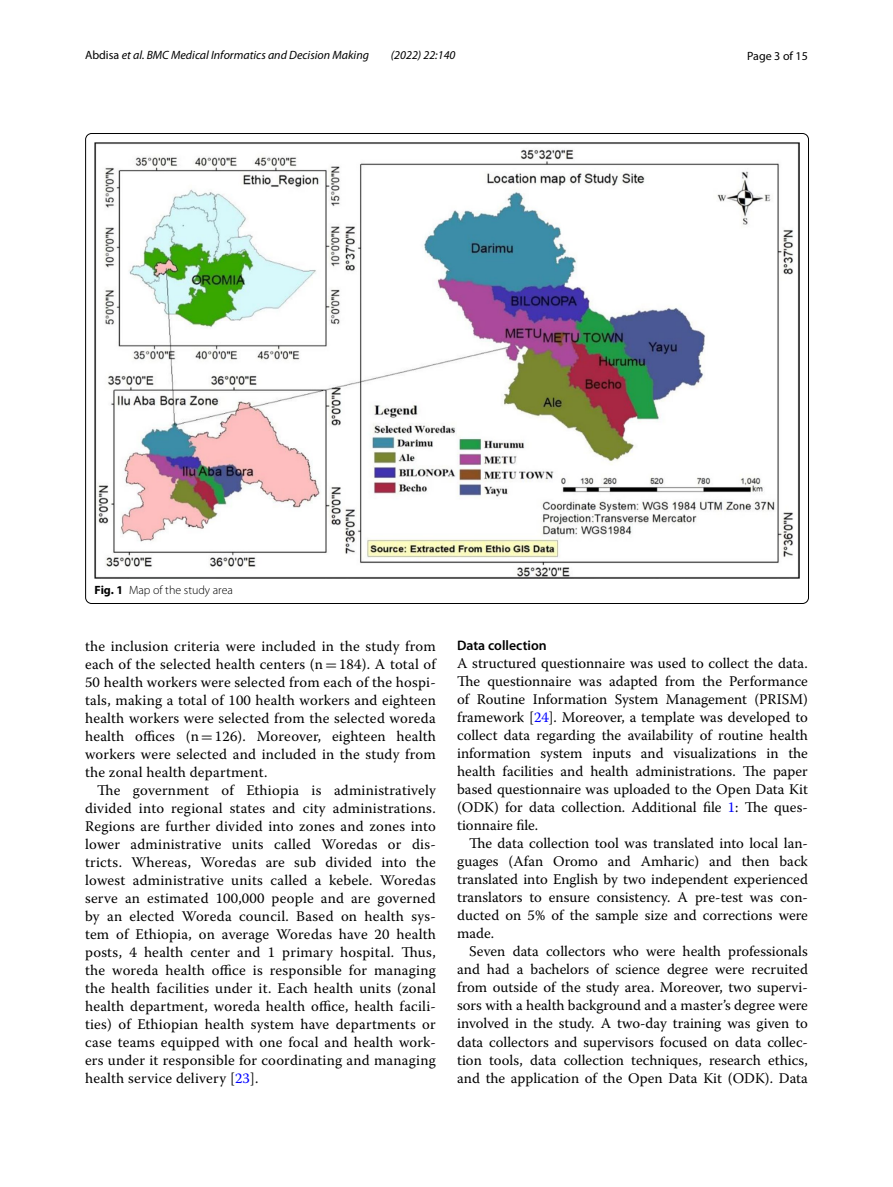
<style>
.page{position:relative;width:893px;height:1187px;background:#fff}
.page>*{position:absolute;margin:0;border:0;box-sizing:border-box;transform-origin:0 0}
.t1{font:14.7px/18px "Warnock Pro";letter-spacing:.005em;color:#000;text-align:justify}
.t2{font:600 13.8px "Myriad Pro";color:#000}
.t3{font:italic 12px "Myriad Pro";color:#000}
.t4{font:300 12px "Myriad Pro";color:#000}
.t5{font:12px "Myriad Pro";color:#000}
.s1{font-style:normal}
.s2{font-weight:700}
.s3{font-family:"MTSY"}
.s4{color:#00f}
</style>
<div class="page">
<img style="left:94px;top:142px;width:706px;height:436px">
<p class="t3" style="left:85px;top:48px;width:285px"><span class="s1">Abdisa</span> et al. BMC Medical Informatics and Decision Making</p>
<p class="t3" style="left:391px;top:48px;width:66px">(2022) 22:140</p>
<p class="t5" style="left:747px;top:48px;width:62px">Page 3 of 15</p>
<p class="t4" style="left:95px;top:583px;width:140px"><span class="s2">Fig. 1</span> Map of the study area</p>
<p class="t1" style="left:85px;top:636px;width:352px">the inclusion criteria were included in the study from each of the selected health centers (n<span class="s3">=</span>184). A total of 50 health workers were selected from each of the hospi&shy;tals, making a total of 100 health workers and eighteen health workers were selected from the selected woreda health offices (n<span class="s3">=</span>126). Moreover, eighteen health workers were selected and included in the study from the zonal health department.</p>
<p class="t1" style="left:85px;top:780px;width:352px;text-indent:12px">The government of Ethiopia is administratively divided into regional states and city administrations.<br>Regions are further divided into zones and zones into lower administrative units called Woredas or dis&shy;tricts. Whereas, Woredas are sub divided into the lowest administrative units called a kebele. Woredas serve an estimated 100,000 people and are governed by an elected Woreda council. Based on health sys&shy;tem of Ethiopia, on average Woredas have 20 health posts, 4 health center and 1 primary hospital. Thus, the woreda health office is responsible for managing the health facilities under it. Each health units (zonal health department, woreda health office, health facili&shy;ties) of Ethiopian health system have departments or case teams equipped with one focal and health work&shy;ers under it responsible for coordinating and managing health service delivery [<span class="s4">23</span>].</p>
<p class="t2" style="left:457px;top:636px;width:91px">Data collection</p>
<p class="t1" style="left:457px;top:654px;width:352px">A structured questionnaire was used to collect the data.<br>The questionnaire was adapted from the Performance of Routine Information System Management (PRISM) framework [<span class="s4">24</span>]. Moreover, a template was developed to collect data regarding the availability of routine health information system inputs and visualizations in the health facilities and health administrations. The paper based questionnaire was uploaded to the Open Data Kit (ODK) for data collection. Additional file <span class="s4">1</span>: The ques&shy;tionnaire file.</p>
<p class="t1" style="left:457px;top:834px;width:352px;text-indent:12px">The data collection tool was translated into local lan&shy;guages (Afan Oromo and Amharic) and then back translated into English by two independent experienced translators to ensure consistency. A pre-test was con&shy;ducted on 5% of the sample size and corrections were made.</p>
<p class="t1" style="left:457px;top:942px;width:352px;text-indent:12px">Seven data collectors who were health professionals and had a bachelors of science degree were recruited from outside of the study area. Moreover, two supervi&shy;sors with a health background and a master’s degree were involved in the study. A two-day training was given to data collectors and supervisors focused on data collec&shy;tion tools, data collection techniques, research ethics, and the application of the Open Data Kit (ODK). Data</p>
</div>
